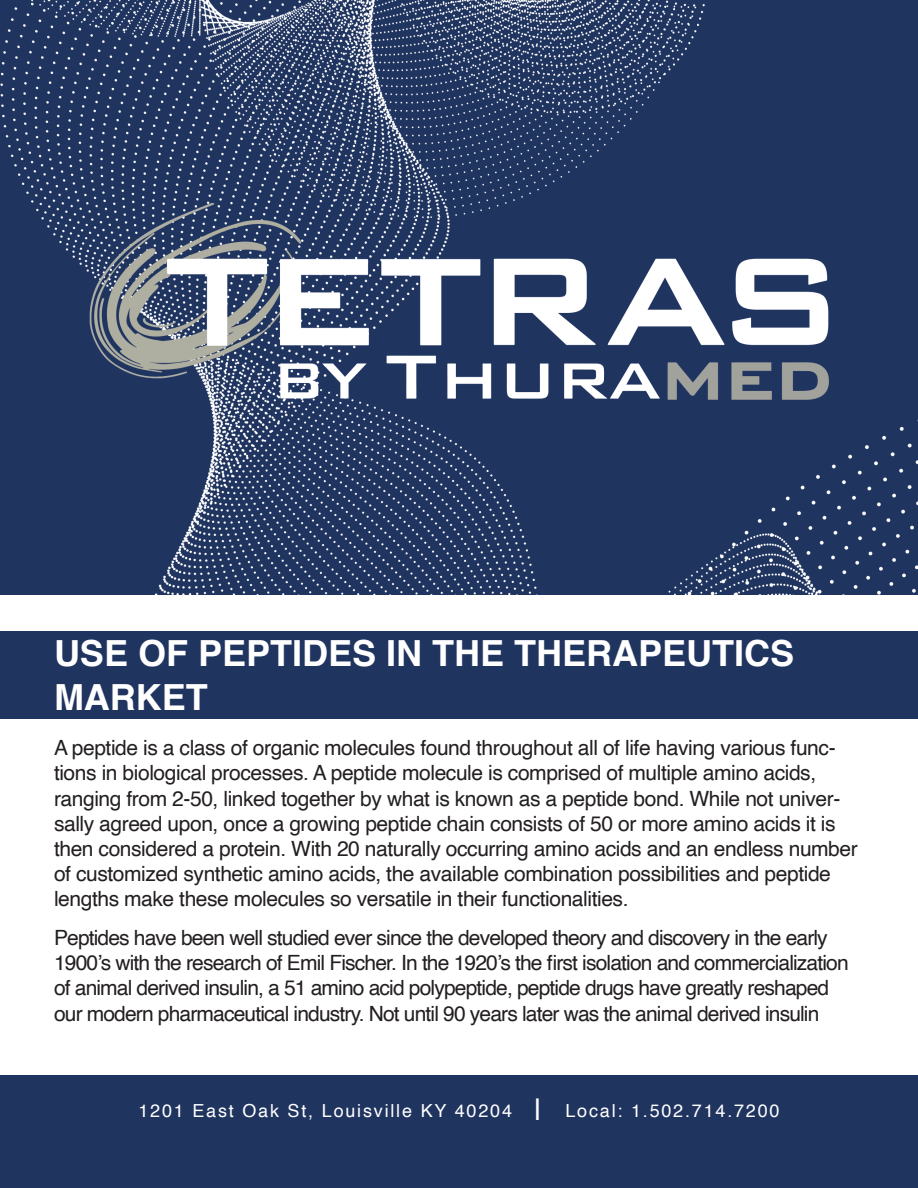
<style>
.page{position:relative;width:918px;height:1188px;background:#fff}
.page>*{position:absolute;margin:0;border:0;box-sizing:border-box;transform-origin:0 0}
.t1{font:700 36px/43.2px "Helvetica";color:#fff}
.Body{font:21px/25.2px "Helvetica";letter-spacing:-.02em;color:#231f20}
.Body-2{font:21px/25.2px "Helvetica";letter-spacing:-.04em;color:#231f20}
.t2{font:18px "Helvetica";letter-spacing:.1em;color:#fff}
.s1{font-size:30px}
</style>
<div class="page">
<div style="left:0;top:631px;width:918px;height:88px;background:#203460"></div>
<img style="left:0;top:0;width:918px;height:594px">
<div style="left:0;top:1076px;width:918px;height:112px;background:#203460"></div>
<p class="t1" style="left:54px;top:636px;width:742px">USE OF PEPTIDES IN THE THERAPEUTICS<br>MARKET</p>
<p class="Body" style="left:54px;top:736px;width:805px">A peptide is a class of organic molecules found throughout all of life having various func&shy;tions in biological processes. A peptide molecule is comprised of multiple amino acids, ranging from 2-50, linked together by what is known as a peptide bond. While not univer&shy;sally agreed upon, once a growing peptide chain consists of 50 or more amino acids it is then considered a protein. With 20 naturally occurring amino acids and an endless number of customized synthetic amino acids, the available combination possibilities and peptide lengths make these molecules so versatile in their functionalities.</p>
<p class="Body-2" style="left:54px;top:926px;width:796px">Peptides have been well studied ever since the developed theory and discovery in the early 1900’s with the research of Emil Fischer. In the 1920’s the first isolation and commercialization of animal derived insulin, a 51 amino acid polypeptide, peptide drugs have greatly reshaped our modern pharmaceutical industry. Not until 90 years later was the animal derived insulin</p>
<p class="t2" style="left:138px;top:1096px;width:405px">1201 East Oak St, Louisville KY 40204 <span class="s1">|</span></p>
<p class="t2" style="left:565px;top:1096px;width:216px">Local: 1.502.714.7200</p>
</div>
